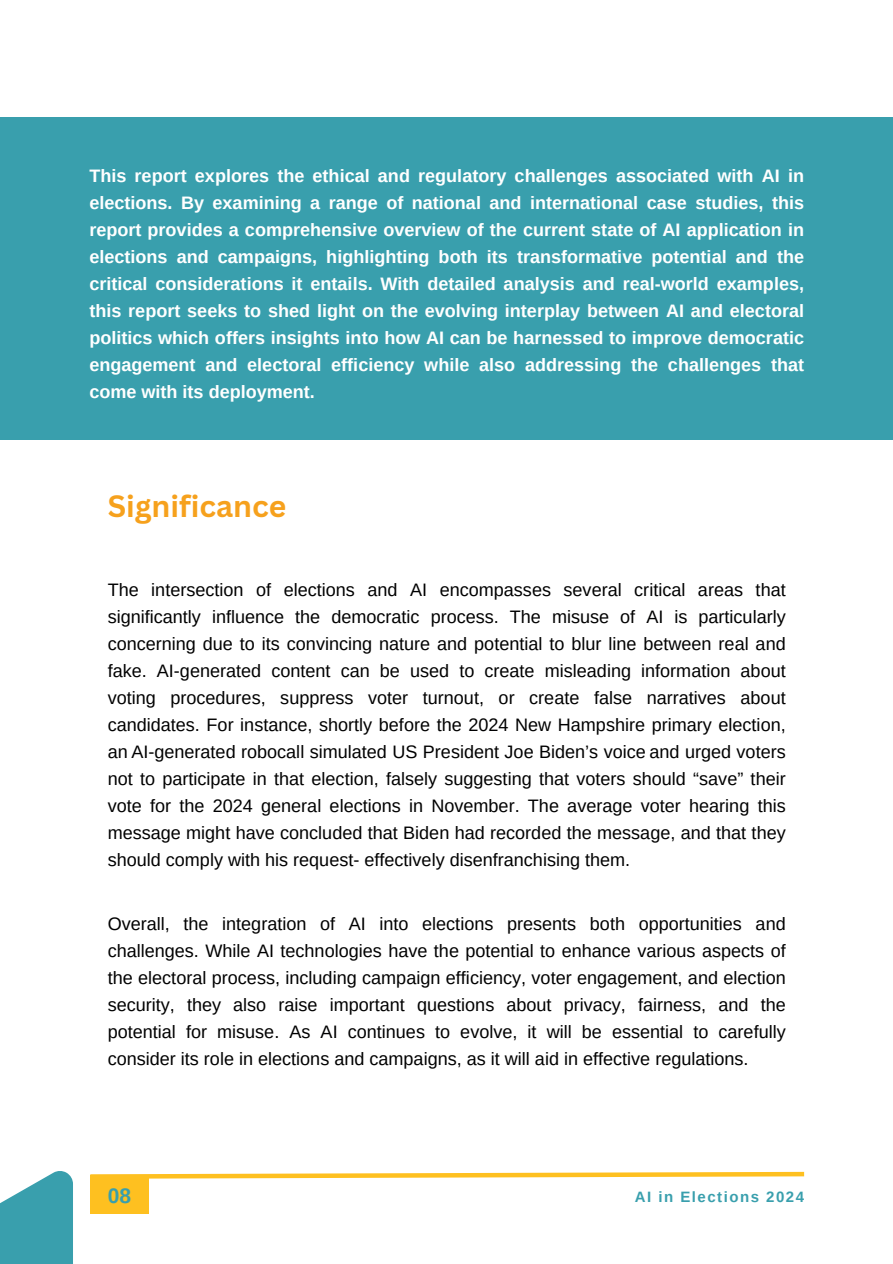
<style>
.page{position:relative;width:893px;height:1264px;background:#fff}
.page>*{position:absolute;margin:0;border:0;box-sizing:border-box;transform-origin:0 0}
.t1{font:700 30px "Canva Sans";color:#f6a11d}
.t2{font:700 21px "Arimo";color:#399fad}
.t3{font:18px/27px "Arimo";color:#000001;text-align:justify}
.t4{font:700 18px/27px "Arimo";color:#fff;text-align:justify}
.t5{font:700 15px "Arimo";letter-spacing:.1em;color:#399fad}
</style>
<div class="page">
<div style="left:0;top:1170px;width:73px;height:93px;background:#399fad"></div>
<svg style="left:90px;top:1171px;width:715px;height:8px"></svg>
<div style="left:90px;top:1175px;width:59px;height:38px;background:#fec020"></div>
<div style="left:0;top:117px;width:892px;height:323px;background:#399fad"></div>
<h2 class="t4" style="left:89px;top:162px;width:716px">This report explores the ethical and regulatory challenges associated with AI in elections. By examining a range of national and international case studies, this report provides a comprehensive overview of the current state of AI application in elections and campaigns, highlighting both its transformative potential and the critical considerations it entails. With detailed analysis and real-world examples, this report seeks to shed light on the evolving interplay between AI and electoral politics which offers insights into how AI can be harnessed to improve democratic engagement and electoral efficiency while also addressing the challenges that come with its deployment.</h2>
<h4 class="t1" style="left:108px;top:485px;width:180px">Significance</h4>
<p class="t3" style="left:108px;top:576px;width:679px">The intersection of elections and AI encompasses several critical areas that significantly influence the democratic process. The misuse of AI is particularly concerning due to its convincing nature and potential to blur line between real and fake. AI-generated content can be used to create misleading information about voting procedures, suppress voter turnout, or create false narratives about candidates. For instance, shortly before the 2024 New Hampshire primary election, an AI-generated robocall simulated US President Joe Biden’s voice and urged voters not to participate in that election, falsely suggesting that voters should “save” their vote for the 2024 general elections in November. The average voter hearing this message might have concluded that Biden had recorded the message, and that they should comply with his request- effectively disenfranchising them.</p>
<p class="t3" style="left:108px;top:910px;width:679px">Overall, the integration of AI into elections presents both opportunities and challenges. While AI technologies have the potential to enhance various aspects of the electoral process, including campaign efficiency, voter engagement, and election security, they also raise important questions about privacy, fairness, and the potential for misuse. As AI continues to evolve, it will be essential to carefully consider its role in elections and campaigns, as it will aid in effective regulations.</p>
<p class="t2" style="left:108px;top:1183px;width:25px">08</p>
<h3 class="t5" style="left:634px;top:1188px;width:171px">AI in Elections 2024</h3>
</div>
